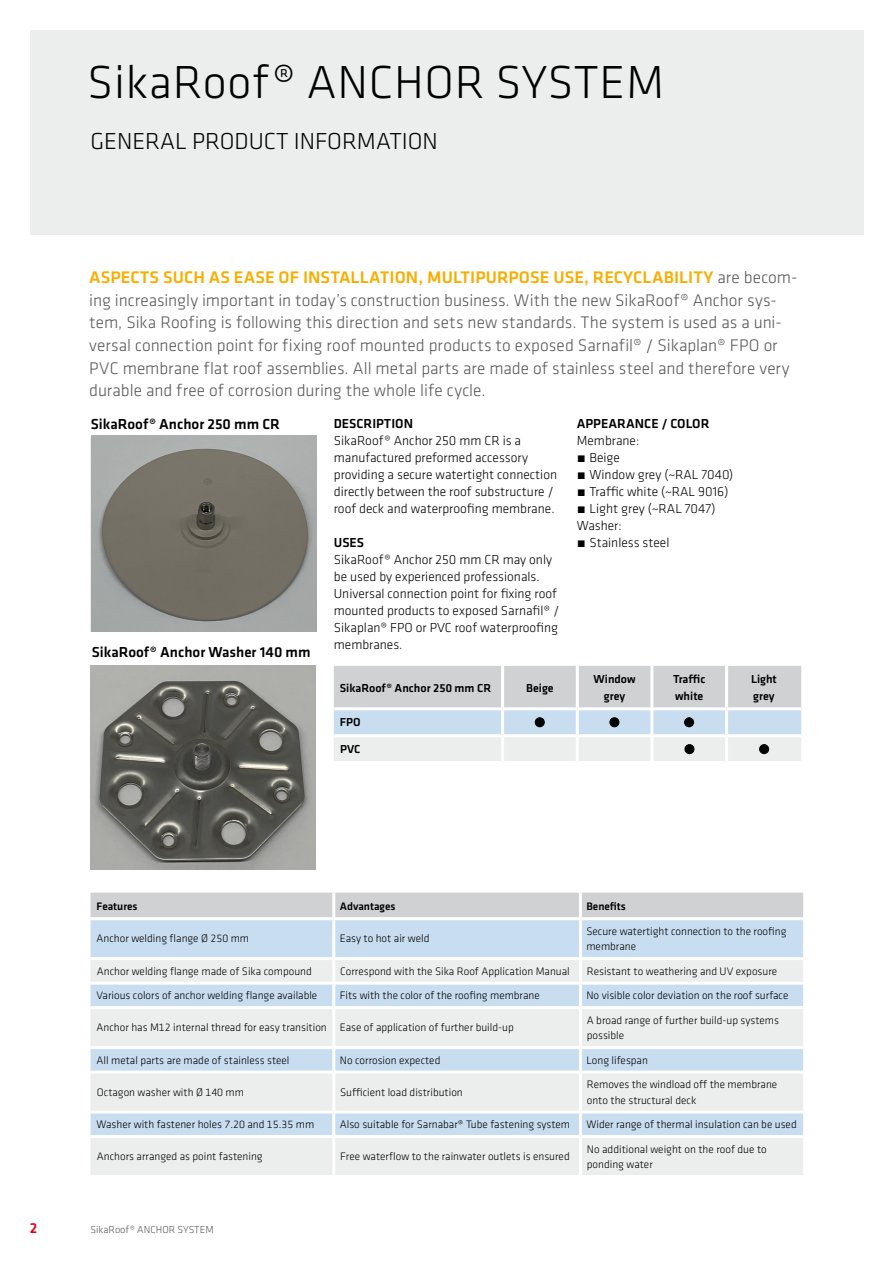
<style>
.page{position:relative;width:893px;height:1263px;background:#fff}
.page>*{position:absolute;margin:0;border:0;box-sizing:border-box;transform-origin:0 0}
.t1{font:300 48px "Klavika";letter-spacing:.015em;color:#000}
.t2{font:300 24px "Klavika";color:#000}
.t3{font:300 17.4px/22.6px "Klavika";color:#58585a}
.t4{font:500 15px "Klavika";color:#000}
.t5{font:500 15px "Klavika";color:#e2001a}
.t6{font:300 13.5px/17px "Klavika";color:#000}
.t7{font:500 13.5px "Klavika";color:#000}
.t8{font:500 12px/17px "Klavika";color:#000}
.t9{font:300 11.25px/15.5px "Klavika";color:#000}
.t10{font:500 11.25px "Klavika";color:#000}
.t11{font:300 10.5px "Klavika";color:#58585a}
.s1{font-weight:500;color:#f8ae00}
</style>
<div class="page">
<div style="left:30px;top:30px;width:833px;height:204px;background:#eceded"></div>
<img style="left:90px;top:666px;width:226px;height:204px">
<img style="left:91px;top:436px;width:225px;height:196px">
<svg style="left:334px;top:666px;width:467px;height:95px"></svg>
<hr style="left:501px;top:710px;width:3px;height:24px;background:#fff">
<hr style="left:334px;top:707px;width:169px;height:3px;background:#fff">
<hr style="left:503px;top:707px;width:74px;height:3px;background:#fff">
<hr style="left:501px;top:737px;width:3px;height:24px;background:#fff">
<hr style="left:334px;top:734px;width:169px;height:3px;background:#fff">
<hr style="left:503px;top:734px;width:74px;height:3px;background:#fff">
<hr style="left:576px;top:666px;width:3px;height:41px;background:#fff">
<hr style="left:577px;top:707px;width:75px;height:3px;background:#fff">
<hr style="left:576px;top:710px;width:3px;height:24px;background:#fff">
<hr style="left:652px;top:707px;width:75px;height:3px;background:#fff">
<hr style="left:727px;top:707px;width:74px;height:3px;background:#fff">
<hr style="left:652px;top:734px;width:75px;height:3px;background:#fff">
<hr style="left:727px;top:734px;width:74px;height:3px;background:#fff">
<hr style="left:577px;top:734px;width:75px;height:3px;background:#fff">
<hr style="left:576px;top:737px;width:3px;height:24px;background:#fff">
<hr style="left:501px;top:666px;width:3px;height:41px;background:#fff">
<hr style="left:650px;top:666px;width:3px;height:41px;background:#fff">
<hr style="left:725px;top:666px;width:3px;height:41px;background:#fff">
<hr style="left:650px;top:710px;width:3px;height:24px;background:#fff">
<hr style="left:725px;top:710px;width:3px;height:24px;background:#fff">
<hr style="left:650px;top:737px;width:3px;height:24px;background:#fff">
<hr style="left:725px;top:737px;width:3px;height:24px;background:#fff">
<div style="left:535px;top:718px;width:9px;height:9px;background:#000;border-radius:50%"></div>
<div style="left:535px;top:717px;width:10px;height:10px;border:1px solid #000;border-radius:50%"></div>
<div style="left:610px;top:718px;width:9px;height:9px;background:#000;border-radius:50%"></div>
<div style="left:609px;top:717px;width:10px;height:10px;border:1px solid #000;border-radius:50%"></div>
<div style="left:685px;top:718px;width:9px;height:9px;background:#000;border-radius:50%"></div>
<div style="left:684px;top:717px;width:10px;height:10px;border:1px solid #000;border-radius:50%"></div>
<div style="left:685px;top:745px;width:9px;height:9px;background:#000;border-radius:50%"></div>
<div style="left:685px;top:744px;width:9px;height:10px;border:1px solid #000;border-radius:50%"></div>
<div style="left:760px;top:745px;width:9px;height:9px;background:#000;border-radius:50%"></div>
<div style="left:759px;top:744px;width:10px;height:10px;border:1px solid #000;border-radius:50%"></div>
<div style="left:91px;top:893px;width:712px;height:24px;background:#d0d1d2"></div>
<div style="left:91px;top:920px;width:712px;height:37px;background:#c9ddf0"></div>
<svg style="left:91px;top:960px;width:712px;height:215px;fill:#eceded"></svg>
<hr style="left:332px;top:893px;width:3px;height:24px;background:#fff">
<hr style="left:332px;top:920px;width:3px;height:37px;background:#fff">
<hr style="left:332px;top:1009px;width:3px;height:37px;background:#fff">
<hr style="left:332px;top:1049px;width:3px;height:21px;background:#fff">
<hr style="left:579px;top:1049px;width:3px;height:21px;background:#fff">
<hr style="left:332px;top:1113px;width:3px;height:22px;background:#fff">
<hr style="left:579px;top:1113px;width:3px;height:22px;background:#fff">
<hr style="left:91px;top:1046px;width:243px;height:3px;background:#fff">
<hr style="left:334px;top:1046px;width:246px;height:3px;background:#fff">
<hr style="left:91px;top:1110px;width:243px;height:3px;background:#fff">
<hr style="left:334px;top:1110px;width:246px;height:3px;background:#fff">
<hr style="left:579px;top:920px;width:3px;height:37px;background:#fff">
<hr style="left:91px;top:1006px;width:243px;height:3px;background:#fff">
<hr style="left:332px;top:985px;width:3px;height:21px;background:#fff">
<hr style="left:579px;top:985px;width:3px;height:21px;background:#fff">
<hr style="left:334px;top:1006px;width:246px;height:3px;background:#fff">
<hr style="left:332px;top:960px;width:3px;height:22px;background:#fff">
<hr style="left:91px;top:982px;width:243px;height:3px;background:#fff">
<hr style="left:334px;top:982px;width:246px;height:3px;background:#fff">
<hr style="left:91px;top:1070px;width:243px;height:3px;background:#fff">
<hr style="left:580px;top:1070px;width:223px;height:3px;background:#fff">
<hr style="left:91px;top:1135px;width:243px;height:3px;background:#fff">
<hr style="left:580px;top:1135px;width:223px;height:3px;background:#fff">
<hr style="left:334px;top:1070px;width:246px;height:3px;background:#fff">
<hr style="left:332px;top:1073px;width:3px;height:37px;background:#fff">
<hr style="left:579px;top:1073px;width:3px;height:37px;background:#fff">
<hr style="left:334px;top:1135px;width:246px;height:3px;background:#fff">
<hr style="left:332px;top:1138px;width:3px;height:37px;background:#fff">
<hr style="left:579px;top:1138px;width:3px;height:37px;background:#fff">
<hr style="left:579px;top:960px;width:3px;height:22px;background:#fff">
<hr style="left:580px;top:982px;width:223px;height:3px;background:#fff">
<hr style="left:580px;top:1006px;width:223px;height:3px;background:#fff">
<hr style="left:579px;top:1009px;width:3px;height:37px;background:#fff">
<hr style="left:580px;top:1046px;width:223px;height:3px;background:#fff">
<hr style="left:580px;top:1110px;width:223px;height:3px;background:#fff">
<hr style="left:579px;top:893px;width:3px;height:24px;background:#fff">
<h1 class="t1" style="left:87px;top:53px;width:578px">SikaRoof® ANCHOR SYSTEM</h1>
<h2 class="t2" style="left:91px;top:126px;width:349px">GENERAL PRODUCT INFORMATION</h2>
<p class="t3" style="left:89px;top:266px;width:710px"><span class="s1">ASPECTS SUCH AS EASE OF INSTALLATION, MULTIPURPOSE USE, RECYCLABILITY</span> are becom&shy;ing increasingly important in today’s construction business. With the new SikaRoof® Anchor sys&shy;tem, Sika Roofing is following this direction and sets new standards. The system is used as a uni&shy;versal connection point for fixing roof mounted products to exposed Sarnafil® / Sikaplan® FPO or PVC membrane flat roof assemblies. All metal parts are made of stainless steel and therefore very durable and free of corrosion during the whole life cycle.</p>
<h3 class="t4" style="left:91px;top:414px;width:191px">SikaRoof® Anchor 250 mm CR</h3>
<h3 class="t4" style="left:92px;top:642px;width:220px">SikaRoof® Anchor Washer 140 mm</h3>
<p class="t7" style="left:334px;top:415px;width:81px">DESCRIPTION</p>
<p class="t6" style="left:334px;top:432px;width:225px">SikaRoof® Anchor 250 mm CR is a manufactured preformed accessory providing a secure watertight connection directly between the roof substructure / roof deck and waterproofing membrane.</p>
<p class="t7" style="left:334px;top:533px;width:32px">USES</p>
<p class="t6" style="left:334px;top:551px;width:227px">SikaRoof® Anchor 250 mm CR may only be used by experienced professionals.<br>Universal connection point for fixing roof mounted products to exposed Sarnafil® / Sikaplan® FPO or PVC roof waterproofing membranes.</p>
<p class="t7" style="left:577px;top:415px;width:134px">APPEARANCE / COLOR</p>
<p class="t6" style="left:577px;top:432px;width:158px">Membrane:<br>́ Beige<br>́ Window grey (~RAL 7040) ́ Traffic white (~RAL 9016) ́ Light grey (~RAL 7047)<br>Washer:<br>́ Stainless steel</p>
<p class="t8" style="left:340px;top:679px;width:153px">SikaRoof® Anchor 250 mm CR</p>
<p class="t8" style="left:526px;top:679px;width:29px">Beige</p>
<p class="t8" style="left:594px;top:671px;width:44px;text-align:center">Window grey</p>
<p class="t8" style="left:673px;top:671px;width:34px">Traffic white</p>
<p class="t8" style="left:751px;top:671px;width:27px">Light grey</p>
<p class="t8" style="left:340px;top:713px;width:22px">FPO</p>
<p class="t8" style="left:340px;top:740px;width:22px">PVC</p>
<p class="t10" style="left:97px;top:898px;width:43px">Features</p>
<p class="t10" style="left:340px;top:898px;width:57px">Advantages</p>
<p class="t10" style="left:586px;top:898px;width:41px">Benefits</p>
<p class="t9" style="left:97px;top:931px;width:154px">Anchor welding flange Ø 250 mm</p>
<p class="t9" style="left:340px;top:931px;width:91px">Easy to hot air weld</p>
<p class="t9" style="left:586px;top:923px;width:201px">Secure watertight connection to the roofing membrane</p>
<p class="t9" style="left:97px;top:963px;width:216px">Anchor welding flange made of Sika compound</p>
<p class="t9" style="left:340px;top:963px;width:231px">Correspond with the Sika Roof Application Manual</p>
<p class="t9" style="left:587px;top:963px;width:192px">Resistant to weathering and UV exposure</p>
<p class="t9" style="left:97px;top:987px;width:222px">Various colors of anchor welding flange available</p>
<p class="t9" style="left:340px;top:987px;width:201px">Fits with the color of the roofing membrane</p>
<p class="t9" style="left:586px;top:987px;width:204px">No visible color deviation on the roof surface</p>
<p class="t9" style="left:97px;top:1020px;width:419px">Anchor has M12 internal thread for easy transition Ease of application of further build-up</p>
<p class="t9" style="left:587px;top:1012px;width:194px">A broad range of further build-up systems possible</p>
<p class="t9" style="left:97px;top:1052px;width:194px">All metal parts are made of stainless steel</p>
<p class="t9" style="left:340px;top:1052px;width:102px">No corrosion expected</p>
<p class="t9" style="left:586px;top:1052px;width:63px">Long lifespan</p>
<p class="t9" style="left:97px;top:1084px;width:149px">Octagon washer with Ø 140 mm</p>
<p class="t9" style="left:340px;top:1084px;width:124px">Sufficient load distribution</p>
<p class="t9" style="left:587px;top:1076px;width:192px">Removes the windload off the membrane onto the structural deck</p>
<p class="t9" style="left:97px;top:1116px;width:219px">Washer with fastener holes 7.20 and 15.35 mm</p>
<p class="t9" style="left:340px;top:1116px;width:232px">Also suitable for Sarnabar® Tube fastening system</p>
<p class="t9" style="left:586px;top:1116px;width:212px">Wider range of thermal insulation can be used</p>
<p class="t9" style="left:97px;top:1149px;width:167px">Anchors arranged as point fastening</p>
<p class="t9" style="left:340px;top:1149px;width:231px">Free waterflow to the rainwater outlets is ensured</p>
<p class="t9" style="left:587px;top:1141px;width:181px">No additional weight on the roof due to ponding water</p>
<h3 class="t5" style="left:30px;top:1218px;width:9px">2</h3>
<p class="t11" style="left:91px;top:1223px;width:125px">SikaRoof® ANCHOR SYSTEM</p>
</div>
